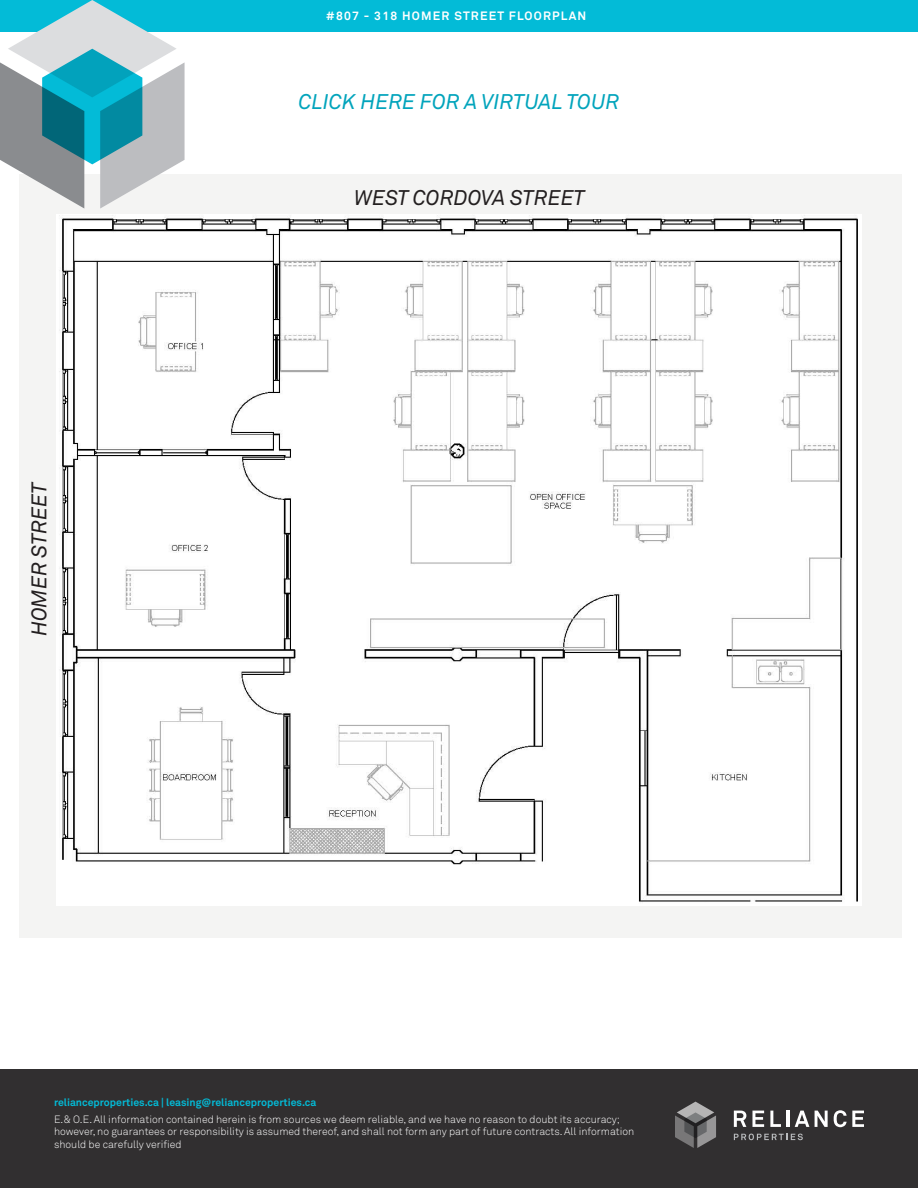
<style>
.page{position:relative;width:918px;height:1188px;background:#fff}
.page>*{position:absolute;margin:0;border:0;box-sizing:border-box;transform-origin:0 0}
.Body{font:italic 21px "Akkurat Office";color:#231f20}
.Body-2{font:italic 21px "Akkurat Office";color:#02a4bc}
.Small_Blue_Bar_Text{font:700 12px "Akkurat Office";letter-spacing:.1em;color:#fff}
.Disclaimer{font:10.5px/12.6px "Akkurat Light Office";color:#fff}
.Footer_Contact{font:700 10.5px "Akkurat Office";color:#03bbd7}
</style>
<div class="page">
<div style="left:0;top:0;width:918px;height:32px;background:#03bbd7"></div>
<div style="left:19px;top:175px;width:883px;height:763px;background:#f4f4f3"></div>
<div style="left:0;top:1069px;width:918px;height:119px;background:#312f30"></div>
<svg style="left:675px;top:1102px;width:41px;height:46px"></svg>
<svg style="left:734px;top:1111px;width:12px;height:16px"></svg>
<svg style="left:752px;top:1111px;width:12px;height:16px"></svg>
<svg style="left:770px;top:1111px;width:11px;height:16px"></svg>
<hr style="left:786px;top:1111px;width:3px;height:16px;background:#fff">
<svg style="left:795px;top:1111px;width:14px;height:16px"></svg>
<svg style="left:815px;top:1111px;width:13px;height:16px"></svg>
<svg style="left:834px;top:1110px;width:30px;height:17px"></svg>
<svg style="left:734px;top:1134px;width:69px;height:6px"></svg>
<svg style="left:0;top:0;width:185px;height:209px"></svg>
<img style="left:57px;top:214px;width:804px;height:691px">
<p class="Small_Blue_Bar_Text" style="left:326px;top:8px;width:262px">#807 - 318 HOMER STREET FLOORPLAN</p>
<p class="Body-2" style="left:298px;top:89px;width:323px">CLICK HERE FOR A VIRTUAL TOUR</p>
<p class="Body" style="left:27px;top:636px;width:156px;rotate:-90deg">HOMER STREET</p>
<p class="Body" style="left:354px;top:185px;width:232px">WEST CORDOVA STREET</p>
<p class="Footer_Contact" style="left:54px;top:1096px;width:264px">relianceproperties.ca | leasing@relianceproperties.ca</p>
<p class="Disclaimer" style="left:54px;top:1113px;width:582px">E.&amp; O.E. All information contained herein is from sources we deem reliable, and we have no reason to doubt its accuracy; however, no guarantees or responsibility is assumed thereof, and shall not form any part of future contracts. All information should be carefully verified</p>
</div>
